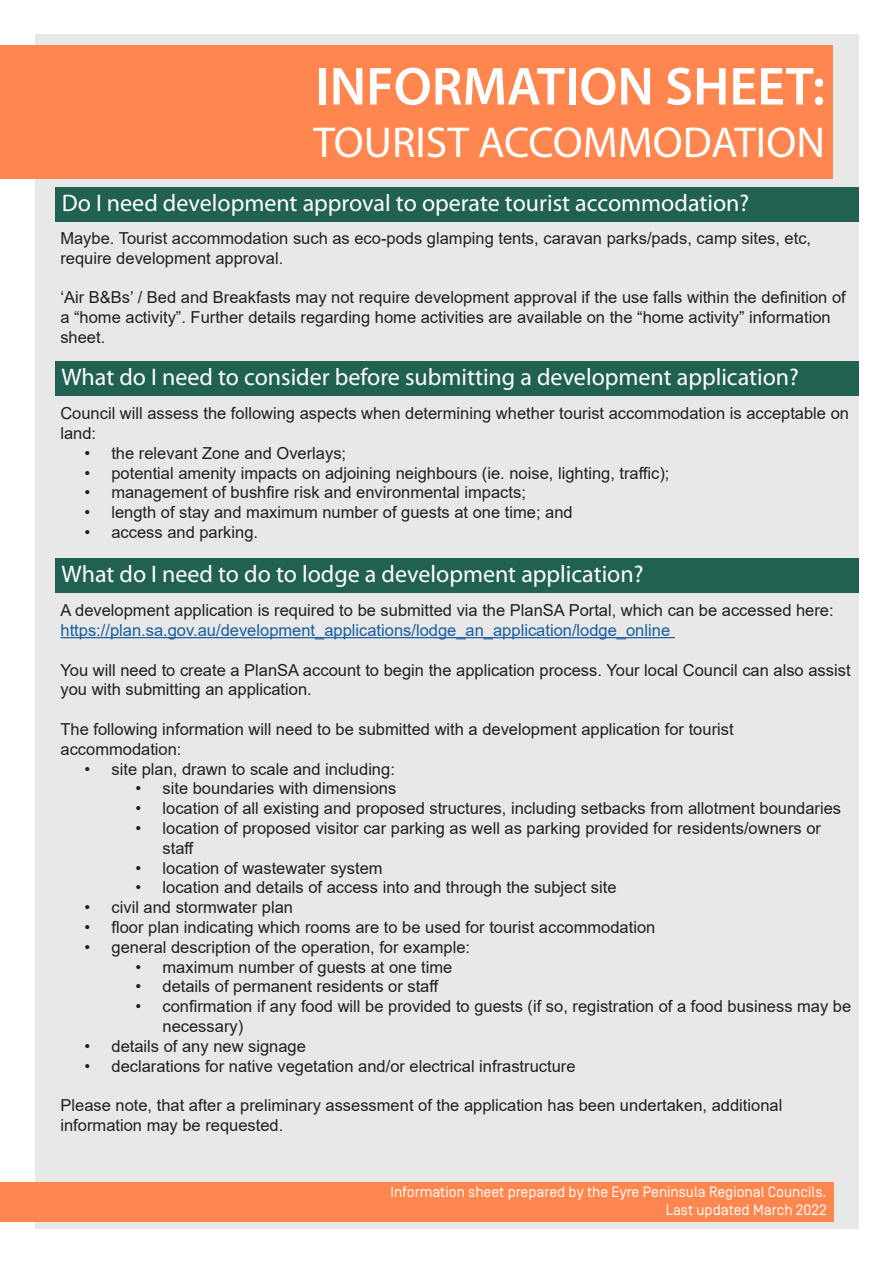
<style>
.page{position:relative;width:893px;height:1263px;background:#fff}
.page>*{position:absolute;margin:0;border:0;box-sizing:border-box;transform-origin:0 0}
.t1{font:600 54px "Myriad Pro";color:#fff}
.t2{font:43.5px "Myriad Pro";color:#fff}
.t3{font:24px "Myriad Pro";color:#fff}
.t4{font:16.5px/19.8px "Arial";color:#231f20}
.t5{font:16.5px "Arial";color:#175d9e}
.t6{font:15px "Simplon Norm";color:#fff}
</style>
<div class="page">
<div style="left:35px;top:34px;width:824px;height:1195px;background:#e9e8e8"></div>
<div style="left:0;top:45px;width:833px;height:134px;background:#ff864e"></div>
<div style="left:56px;top:187px;width:803px;height:35px;background:#216151"></div>
<div style="left:55px;top:361px;width:804px;height:35px;background:#216151"></div>
<div style="left:0;top:1182px;width:833px;height:39px;background:#ff864e"></div>
<div style="left:56px;top:558px;width:803px;height:35px;background:#216151"></div>
<hr style="left:60px;top:637px;width:615px;height:1px;background:#175d9e">
<p class="t1" style="left:315px;top:52px;width:511px">INFORMATION SHEET:</p>
<p class="t2" style="left:314px;top:115px;width:513px">TOURIST ACCOMMODATION</p>
<p class="t3" style="left:62px;top:189px;width:689px">Do I need development approval to operate tourist accommodation?</p>
<p class="t4" style="left:60px;top:228px;width:752px">Maybe. Tourist accommodation such as eco-pods glamping tents, caravan parks/pads, camp sites, etc, require development approval.</p>
<p class="t4" style="left:60px;top:287px;width:787px">‘Air B&amp;Bs’ / Bed and Breakfasts may not require development approval if the use falls within the definition of a “home activity”. Further details regarding home activities are available on the “home activity” information sheet.</p>
<p class="t3" style="left:61px;top:363px;width:739px">What do I need to consider before submitting a development application?</p>
<p class="t4" style="left:60px;top:403px;width:790px">Council will assess the following aspects when determining whether tourist accommodation is acceptable on land:</p>
<p class="t4" style="left:84px;top:443px;width:263px">• the relevant Zone and Overlays;</p>
<p class="t4" style="left:84px;top:463px;width:587px">• potential amenity impacts on adjoining neighbours (ie. noise, lighting, traffic);</p>
<p class="t4" style="left:84px;top:482px;width:443px">• management of bushfire risk and environmental impacts;</p>
<p class="t4" style="left:84px;top:502px;width:490px">• length of stay and maximum number of guests at one time; and</p>
<p class="t4" style="left:84px;top:522px;width:175px">• access and parking.</p>
<p class="t3" style="left:62px;top:560px;width:583px">What do I need to do to lodge a development application?</p>
<p class="t4" style="left:60px;top:600px;width:775px">A development application is required to be submitted via the PlanSA Portal, which can be accessed here:</p>
<p class="t5" style="left:60px;top:619px;width:611px">https://plan.sa.gov.au/development_applications/lodge_an_application/lodge_online</p>
<p class="t4" style="left:60px;top:660px;width:792px">You will need to create a PlanSA account to begin the application process. Your local Council can also assist you with submitting an application.</p>
<p class="t4" style="left:60px;top:719px;width:675px">The following information will need to be submitted with a development application for tourist accommodation:</p>
<p class="t4" style="left:85px;top:759px;width:312px">• site plan, drawn to scale and including:</p>
<p class="t4" style="left:136px;top:778px;width:262px">• site boundaries with dimensions</p>
<p class="t4" style="left:136px;top:798px;width:707px">• location of all existing and proposed structures, including setbacks from allotment boundaries</p>
<p class="t4" style="left:163px;top:818px;width:660px;text-indent:-27px">• location of proposed visitor car parking as well as parking provided for residents/owners or staff</p>
<p class="t4" style="left:136px;top:858px;width:249px">• location of wastewater system</p>
<p class="t4" style="left:136px;top:877px;width:482px">• location and details of access into and through the subject site</p>
<p class="t4" style="left:85px;top:897px;width:210px">• civil and stormwater plan</p>
<p class="t4" style="left:85px;top:917px;width:572px">• floor plan indicating which rooms are to be used for tourist accommodation</p>
<p class="t4" style="left:85px;top:937px;width:387px">• general description of the operation, for example:</p>
<p class="t4" style="left:136px;top:957px;width:318px">• maximum number of guests at one time</p>
<p class="t4" style="left:136px;top:976px;width:305px">• details of permanent residents or staff</p>
<p class="t4" style="left:163px;top:996px;width:690px;text-indent:-27px">• confirmation if any food will be provided to guests (if so, registration of a food business may be necessary)</p>
<p class="t4" style="left:85px;top:1036px;width:223px">• details of any new signage</p>
<p class="t4" style="left:85px;top:1056px;width:493px">• declarations for native vegetation and/or electrical infrastructure</p>
<p class="t4" style="left:60px;top:1095px;width:723px">Please note, that after a preliminary assessment of the application has been undertaken, additional information may be requested.</p>
<p class="t6" style="left:390px;top:1184px;width:438px">Information sheet prepared by the Eyre Peninsula Regional Councils.</p>
<p class="t6" style="left:666px;top:1202px;width:162px">Last updated March 2022</p>
</div>
